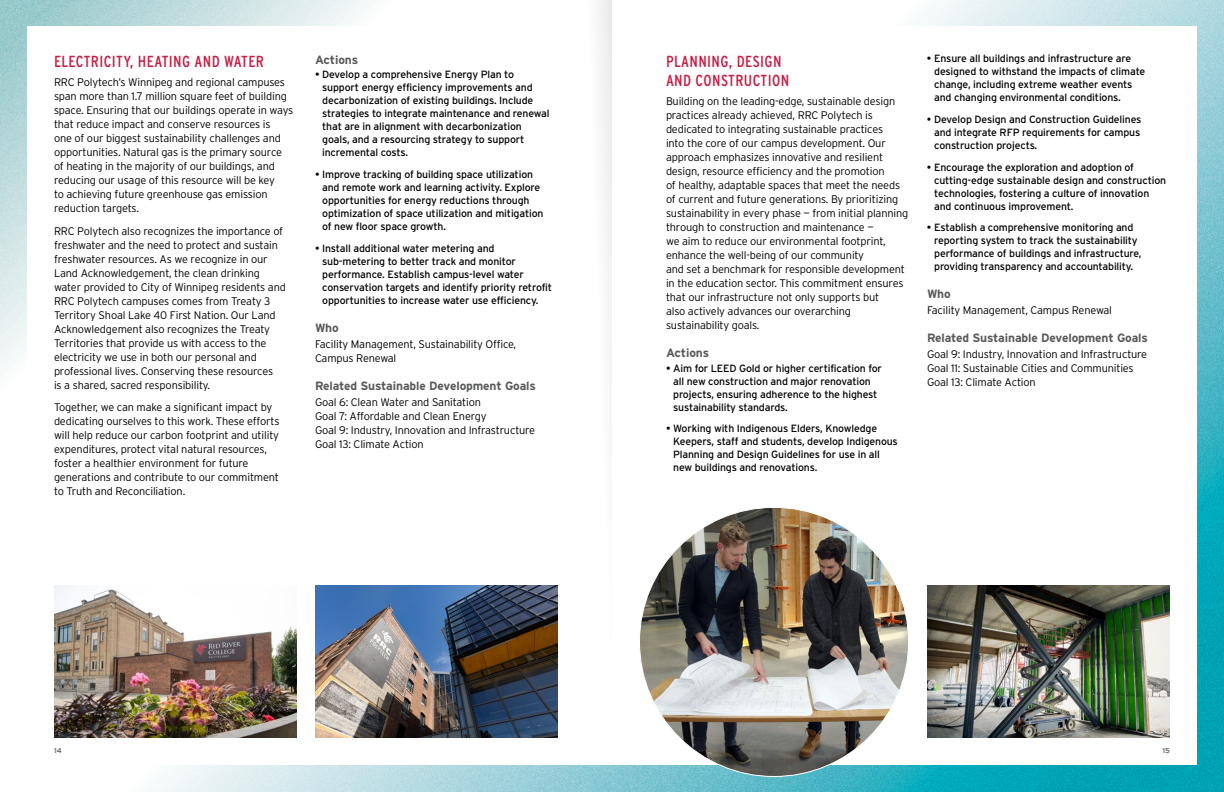
<style>
.page{position:relative;width:1224px;height:792px;background:#fff}
.page>*{position:absolute;margin:0;border:0;box-sizing:border-box;transform-origin:0 0}
.t1{font:16px/19px "Interstate Condensed";letter-spacing:.025em;color:#c81f45}
.t2{font:700 12px "Interstate";letter-spacing:-.01em;color:#58595b}
.t3{font:300 11px/14px "Interstate";letter-spacing:-.015em;color:#000}
.t4{font:10.5px/13px "Interstate";letter-spacing:-.015em;color:#000}
.t5{font:700 7px "Interstate";color:#6d6e71}
</style>
<div class="page">
<img style="left:0;top:0;width:1224px;height:792px">
<div style="left:27px;top:27px;width:1170px;height:738px;background:#fff"></div>
<img style="left:54px;top:585px;width:243px;height:153px">
<img style="left:315px;top:585px;width:243px;height:153px">
<img style="left:640px;top:507px;width:269px;height:269px;border-radius:135px">
<img style="left:927px;top:585px;width:243px;height:153px">
<svg style="left:576px;top:0;width:36px;height:792px"></svg>
<h1 class="t1" style="left:54px;top:52px;width:212px">ELECTRICITY, HEATING AND WATER</h1>
<p class="t3" style="left:54px;top:75px;width:241px">RRC Polytech’s Winnipeg and regional campuses span more than 1.7 million square feet of building space. Ensuring that our buildings operate in ways that reduce impact and conserve resources is<br>one of our biggest sustainability challenges and opportunities. Natural gas is the primary source of heating in the majority of our buildings, and reducing our usage of this resource will be key<br>to achieving future greenhouse gas emission reduction targets.</p>
<p class="t3" style="left:54px;top:224px;width:233px">RRC Polytech also recognizes the importance of freshwater and the need to protect and sustain freshwater resources. As we recognize in our Land Acknowledgement, the clean drinking water provided to City of Winnipeg residents and RRC Polytech campuses comes from Treaty 3<br>Territory Shoal Lake 40 First Nation. Our Land Acknowledgement also recognizes the Treaty Territories that provide us with access to the electricity we use in both our personal and professional lives. Conserving these resources<br>is a shared, sacred responsibility.</p>
<p class="t3" style="left:54px;top:400px;width:227px">Together, we can make a significant impact by dedicating ourselves to this work. These efforts will help reduce our carbon footprint and utility expenditures, protect vital natural resources, foster a healthier environment for future generations and contribute to our commitment to Truth and Reconciliation.</p>
<p class="t2" style="left:315px;top:53px;width:45px">Actions</p>
<p class="t4" style="left:322px;top:68px;width:229px;text-indent:-7px">• Develop a comprehensive Energy Plan to support energy efficiency improvements and decarbonization of existing buildings. Include strategies to integrate maintenance and renewal that are in alignment with decarbonization goals, and a resourcing strategy to support incremental costs.</p>
<p class="t4" style="left:322px;top:168px;width:223px;text-indent:-7px">• Improve tracking of building space utilization and remote work and learning activity. Explore opportunities for energy reductions through optimization of space utilization and mitigation of new floor space growth.</p>
<p class="t4" style="left:322px;top:241px;width:231px;text-indent:-7px">• Install additional water metering and sub-metering to better track and monitor performance. Establish campus-level water conservation targets and identify priority retrofit opportunities to increase water use efficiency.</p>
<p class="t2" style="left:315px;top:321px;width:25px">Who</p>
<p class="t3" style="left:315px;top:337px;width:203px">Facility Management, Sustainability Office,<br>Campus Renewal</p>
<p class="t2" style="left:315px;top:379px;width:223px">Related Sustainable Development Goals</p>
<p class="t3" style="left:315px;top:395px;width:222px">Goal 6: Clean Water and Sanitation<br>Goal 7: Affordable and Clean Energy<br>Goal 9: Industry, Innovation and Infrastructure Goal 13: Climate Action</p>
<h1 class="t1" style="left:666px;top:52px;width:125px">PLANNING, DESIGN<br>AND CONSTRUCTION</h1>
<p class="t3" style="left:666px;top:94px;width:244px">Building on the leading-edge, sustainable design practices already achieved, RRC Polytech is dedicated to integrating sustainable practices<br>into the core of our campus development. Our approach emphasizes innovative and resilient design, resource efficiency and the promotion<br>of healthy, adaptable spaces that meet the needs of current and future generations. By prioritizing sustainability in every phase — from initial planning through to construction and maintenance —<br>we aim to reduce our environmental footprint, enhance the well-being of our community<br>and set a benchmark for responsible development in the education sector. This commitment ensures that our infrastructure not only supports but<br>also actively advances our overarching sustainability goals.</p>
<p class="t2" style="left:666px;top:346px;width:45px">Actions</p>
<p class="t4" style="left:673px;top:362px;width:210px;text-indent:-7px">• Aim for LEED Gold or higher certification for all new construction and major renovation projects, ensuring adherence to the highest sustainability standards.</p>
<p class="t4" style="left:673px;top:422px;width:226px;text-indent:-7px">• Working with Indigenous Elders, Knowledge Keepers, staff and students, develop Indigenous Planning and Design Guidelines for use in all new buildings and renovations.</p>
<p class="t4" style="left:934px;top:52px;width:213px;text-indent:-7px">• Ensure all buildings and infrastructure are designed to withstand the impacts of climate change, including extreme weather events and changing environmental conditions.</p>
<p class="t4" style="left:934px;top:113px;width:209px;text-align:justify;text-indent:-7px">• Develop Design and Construction Guidelines and integrate RFP requirements for campus construction projects.</p>
<p class="t4" style="left:934px;top:160px;width:234px;text-indent:-7px">• Encourage the exploration and adoption of cutting-edge sustainable design and construction technologies, fostering a culture of innovation and continuous improvement.</p>
<p class="t4" style="left:934px;top:221px;width:209px;text-indent:-7px">• Establish a comprehensive monitoring and reporting system to track the sustainability performance of buildings and infrastructure, providing transparency and accountability.</p>
<p class="t2" style="left:927px;top:288px;width:25px">Who</p>
<p class="t3" style="left:927px;top:303px;width:187px">Facility Management, Campus Renewal</p>
<p class="t2" style="left:927px;top:331px;width:223px">Related Sustainable Development Goals</p>
<p class="t3" style="left:927px;top:347px;width:222px">Goal 9: Industry, Innovation and Infrastructure<br>Goal 11: Sustainable Cities and Communities<br>Goal 13: Climate Action</p>
<p class="t5" style="left:54px;top:746px;width:9px">14</p>
<p class="t5" style="left:1163px;top:746px;width:9px">15</p>
</div>
